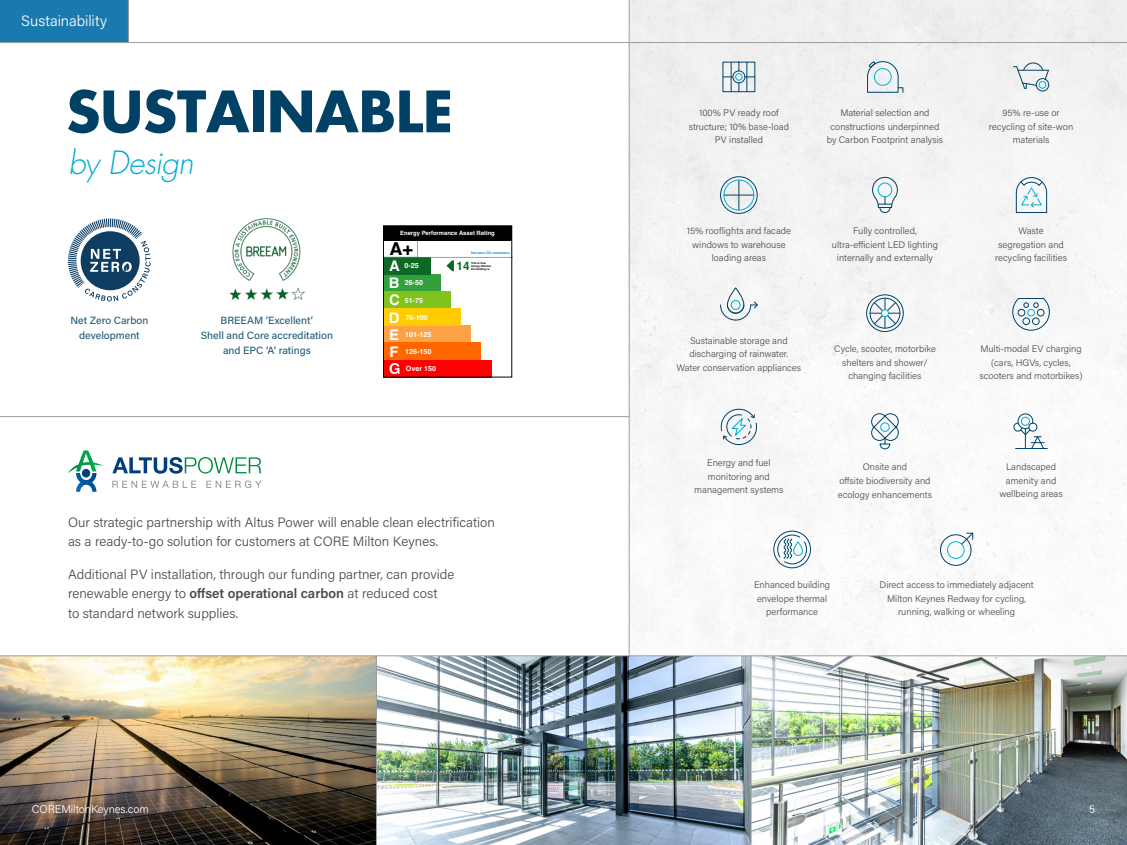
<style>
.page{position:relative;width:1127px;height:845px;background:#fff}
.page>*{position:absolute;margin:0;border:0;box-sizing:border-box;transform-origin:0 0}
.t1{font:italic 300 31.2px "Futura Std";letter-spacing:-.02em;color:#00add0}
.t2{font:700 17.77px "Helvetica";color:#000}
.t3{font:300 15px "Acumin Pro";color:#fff}
.t4{font:300 13.5px/19.5px "Acumin Pro";color:#4a4a49}
.t5{font:700 11.7px "Helvetica";color:#0d6826}
.t6{font:300 11.25px "Acumin Pro";letter-spacing:-.01em;color:#fff}
.t7{font:500 10.5px/15px "Acumin Pro";color:#265e7c;text-align:center}
.t8{font:300 9.45px/13.5px "Acumin Pro";color:#4a4a49;text-align:center}
.t9{font:700 7.05px "Helvetica";color:#fff}
.t10{font:700 5.85px "Helvetica";color:#fff}
.t11{font:700 3.45px "Helvetica";color:#008eda}
.t12{font:700 2.7px/3.3px "Helvetica";color:#000}
.s1{font-size:2.03px}
.s2{font-size:14.62px}
.s3{font-weight:600}
</style>
<div class="page">
<svg style="left:68px;top:89px;width:181px;height:44px"></svg>
<div style="left:253px;top:90px;width:10px;height:42px;background:#004165"></div>
<svg style="left:270px;top:90px;width:180px;height:42px"></svg>
<img style="left:0;top:656px;width:376px;height:188px">
<hr style="left:0;top:416px;width:629px;height:1px;background:#9d9d9c">
<div style="left:630px;top:0;width:497px;height:655px;background:#f6f6f6"></div>
<img style="left:377px;top:656px;width:374px;height:188px">
<img style="left:752px;top:656px;width:375px;height:188px">
<hr style="left:629px;top:0;width:1px;height:655px;background:#9d9d9c">
<svg style="left:723px;top:62px;width:32px;height:30px"></svg>
<hr style="left:747px;top:62px;width:1px;height:30px;background:#004268">
<hr style="left:731px;top:62px;width:1px;height:30px;background:#004268">
<div style="left:733px;top:71px;width:12px;height:12px;border:1px solid #004268;border-radius:50%"></div>
<div style="left:735px;top:73px;width:7px;height:7px;border:1px solid #00b0d4;border-radius:50%"></div>
<svg style="left:867px;top:61px;width:36px;height:31px"></svg>
<div style="left:1036px;top:78px;width:13px;height:13px;border:1px solid #004268;border-radius:50%"></div>
<svg style="left:1013px;top:63px;width:36px;height:26px"></svg>
<div style="left:727px;top:287px;width:17px;height:26px;border:1px solid #004268;border-radius:8px"></div>
<div style="left:731px;top:300px;width:9px;height:9px;border:1px solid #00b0d4;border-radius:50%"></div>
<svg style="left:720px;top:301px;width:38px;height:19px"></svg>
<div style="left:866px;top:294px;width:37px;height:37px;border:1px solid #004268;border-radius:50%"></div>
<svg style="left:870px;top:298px;width:30px;height:30px"></svg>
<svg style="left:1012px;top:298px;width:37px;height:32px"></svg>
<div style="left:720px;top:176px;width:37px;height:37px;border:1px solid #004268;border-radius:50%"></div>
<hr style="left:739px;top:180px;width:1px;height:30px;background:#004268">
<hr style="left:724px;top:195px;width:30px;height:1px;background:#004268">
<div style="left:724px;top:180px;width:30px;height:30px;border:1px solid #00b0d4;border-radius:50%"></div>
<svg style="left:872px;top:177px;width:25px;height:37px"></svg>
<div style="left:878px;top:183px;width:14px;height:14px;border:1px solid #00b0d4;border-radius:50%"></div>
<svg style="left:1016px;top:177px;width:31px;height:30px"></svg>
<div style="left:1016px;top:192px;width:31px;height:20px;border:1px solid #004268"></div>
<svg style="left:720px;top:408px;width:38px;height:36px"></svg>
<svg style="left:871px;top:413px;width:27px;height:36px"></svg>
<hr style="left:1015px;top:448px;width:32px;height:1px;background:#004268">
<svg style="left:1013px;top:413px;width:31px;height:35px"></svg>
<div style="left:774px;top:530px;width:36px;height:37px;border:1px solid #004268;border-radius:50%"></div>
<svg style="left:777px;top:534px;width:30px;height:30px"></svg>
<svg style="left:940px;top:532px;width:33px;height:33px"></svg>
<hr style="left:0;top:655px;width:1127px;height:1px;background:#9d9d9c">
<div style="left:383px;top:325px;width:88px;height:17px;background:#fda145"></div>
<div style="left:383px;top:274px;width:58px;height:17px;background:#31a03d"></div>
<div style="left:383px;top:257px;width:48px;height:17px;background:#0d6826"></div>
<div style="left:383px;top:291px;width:68px;height:17px;background:#7fc31c"></div>
<div style="left:383px;top:308px;width:78px;height:17px;background:#fc0"></div>
<div style="left:383px;top:342px;width:98px;height:18px;background:#f60"></div>
<div style="left:383px;top:360px;width:109px;height:17px;background:#f00"></div>
<div style="left:383px;top:226px;width:129px;height:14px;background:#000"></div>
<svg style="left:389px;top:363px;width:10px;height:11px"></svg>
<div style="left:383px;top:225px;width:129px;height:152px;border:1px solid #000"></div>
<svg style="left:383px;top:240px;width:129px;height:31px"></svg>
<img style="left:230px;top:218px;width:74px;height:82px">
<svg style="left:68px;top:218px;width:83px;height:83px"></svg>
<svg style="left:112px;top:457px;width:149px;height:16px"></svg>
<svg style="left:68px;top:450px;width:35px;height:41px"></svg>
<svg style="left:112px;top:480px;width:84px;height:7px"></svg>
<svg style="left:206px;top:480px;width:55px;height:7px"></svg>
<hr style="left:376px;top:655px;width:1px;height:189px;background:#9d9d9c">
<hr style="left:751px;top:655px;width:1px;height:189px;background:#9d9d9c">
<div style="left:0;top:0;width:128px;height:43px;background:#1a7aaf"></div>
<hr style="left:128px;top:0;width:1px;height:43px;background:#9d9d9c">
<hr style="left:0;top:42px;width:1127px;height:1px;background:#9d9d9c">
<h3 class="t3" style="left:21px;top:10px;width:87px">Sustainability</h3>
<h1 class="t1" style="left:68px;top:144px;width:127px">by Design</h1>
<p class="t7" style="left:70px;top:312px;width:79px">Net Zero Carbon development</p>
<p class="t7" style="left:201px;top:312px;width:134px">BREEAM ‘Excellent’<br>Shell and Core accreditation and EPC ‘A’ ratings</p>
<p class="t10" style="left:400px;top:229px;width:96px">Energy Performance Asset Rating</p>
<p class="t12" style="left:471px;top:261px;width:22px">This is how energy efficient</p>
<h2 class="t2" style="left:389px;top:238px;width:25px">A+</h2>
<p class="t11" style="left:471px;top:250px;width:40px">Net zero CO<span class="s1">2</span> emissions</p>
<p class="t9" style="left:389px;top:261px;width:31px"><span class="s2">A</span> 0-25</p>
<p class="t9" style="left:389px;top:278px;width:36px"><span class="s2">B</span> 26-50</p>
<p class="t9" style="left:389px;top:295px;width:36px"><span class="s2">C</span> 51-75</p>
<p class="t9" style="left:389px;top:313px;width:40px"><span class="s2">D</span> 76-100</p>
<p class="t9" style="left:389px;top:330px;width:44px"><span class="s2">E</span> 101-125</p>
<p class="t9" style="left:389px;top:347px;width:44px"><span class="s2">F</span> 126-150</p>
<p class="t9" style="left:406px;top:364px;width:32px">Over 150</p>
<p class="t5" style="left:457px;top:258px;width:15px">14</p>
<p class="t12" style="left:471px;top:268px;width:20px">the building is</p>
<h3 class="t4" style="left:68px;top:511px;width:428px">Our strategic partnership with Altus Power will enable clean electrification as a ready-to-go solution for customers at CORE Milton Keynes.</h3>
<h3 class="t4" style="left:68px;top:563px;width:388px">Additional PV installation, through our funding partner, can provide renewable energy to <span class="s3">offset operational carbon</span> at reduced cost<br>to standard network supplies.</h3>
<p class="t8" style="left:689px;top:106px;width:102px">100% PV ready roof structure; 10% base-load<br>PV installed</p>
<p class="t8" style="left:827px;top:106px;width:118px">Material selection and constructions underpinned by Carbon Footprint analysis</p>
<p class="t8" style="left:989px;top:106px;width:86px">95% re-use or recycling of site-won materials</p>
<p class="t8" style="left:687px;top:224px;width:106px">15% rooflights and facade windows to warehouse loading areas</p>
<p class="t8" style="left:832px;top:224px;width:108px">Fully controlled, ultra-efficient LED lighting internally and externally</p>
<p class="t8" style="left:995px;top:224px;width:73px">Waste segregation and recycling facilities</p>
<p class="t8" style="left:676px;top:333px;width:126px">Sustainable storage and discharging of rainwater.<br>Water conservation appliances</p>
<p class="t8" style="left:834px;top:342px;width:103px">Cycle, scooter, motorbike shelters and shower/ changing facilities</p>
<p class="t8" style="left:979px;top:341px;width:105px">Multi-modal EV charging (cars, HGVs, cycles, scooters and motorbikes)</p>
<p class="t8" style="left:694px;top:455px;width:91px">Energy and fuel monitoring and management systems</p>
<p class="t8" style="left:838px;top:460px;width:96px">Onsite and<br>offsite biodiversity and ecology enhancements</p>
<p class="t8" style="left:999px;top:459px;width:65px">Landscaped amenity and wellbeing areas</p>
<p class="t8" style="left:754px;top:577px;width:78px">Enhanced building envelope thermal performance</p>
<p class="t8" style="left:879px;top:577px;width:156px">Direct access to immediately adjacent<br>Milton Keynes Redway for cycling, running, walking or wheeling</p>
<p class="t6" style="left:32px;top:800px;width:118px">COREMiltonKeynes.com</p>
<p class="t6" style="left:1089px;top:800px;width:8px">5</p>
</div>
